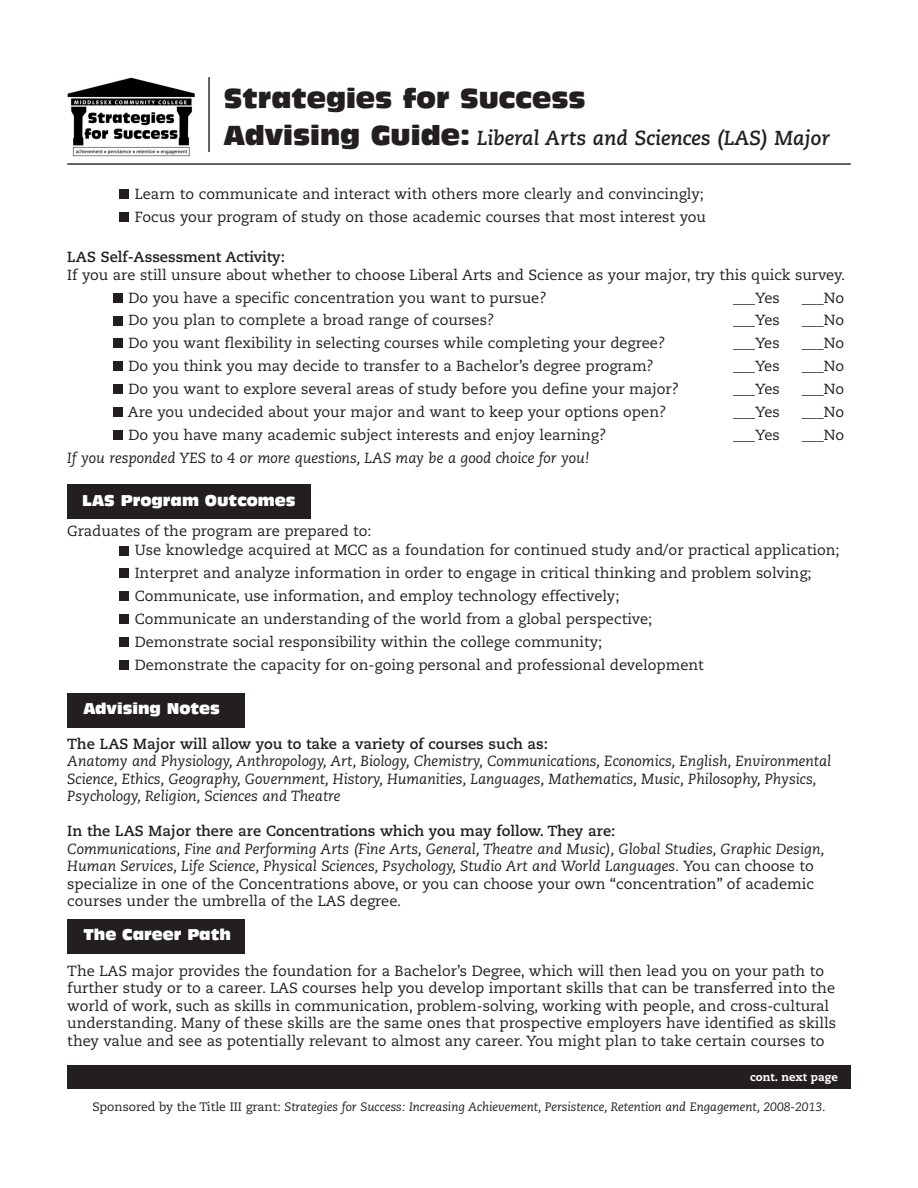
<style>
.page{position:relative;width:918px;height:1188px;background:#fff}
.page>*{position:absolute;margin:0;border:0;box-sizing:border-box;transform-origin:0 0}
.t1{font:25.8px "Incised 901 BT Compact";color:#231f20}
.t2{font:italic 700 20.25px "Caecilia";color:#231f20}
.t3{font:14.7px/23px "Caecilia";color:#231f20}
.t4{font:italic 14.7px/17.4px "Caecilia";color:#231f20}
.t5{font:700 14.7px "Caecilia";color:#231f20}
.t6{font:14.7px "Incised 901 BT Compact";color:#fff}
.t7{font:italic 12.15px "Caecilia";color:#231f20}
.t8{font:800 11.25px "Caecilia";color:#fff}
.s1{font-family:"Incised 901 BT Compact";font-weight:400;font-style:normal;font-size:25.8px}
.s2{font-style:normal}
</style>
<div class="page">
<hr style="left:67px;top:163px;width:784px;height:2px;background:#231f20">
<img style="left:67px;top:77px;width:128px;height:80px">
<div style="left:67px;top:1066px;width:784px;height:23px;background:#231f20"></div>
<div style="left:119px;top:546px;width:10px;height:9px;background:#231f20"></div>
<div style="left:113px;top:293px;width:10px;height:10px;background:#231f20"></div>
<div style="left:113px;top:316px;width:10px;height:9px;background:#231f20"></div>
<div style="left:113px;top:339px;width:10px;height:9px;background:#231f20"></div>
<div style="left:113px;top:362px;width:10px;height:9px;background:#231f20"></div>
<div style="left:113px;top:384px;width:10px;height:10px;background:#231f20"></div>
<div style="left:113px;top:407px;width:10px;height:10px;background:#231f20"></div>
<div style="left:113px;top:430px;width:10px;height:10px;background:#231f20"></div>
<div style="left:119px;top:569px;width:10px;height:9px;background:#231f20"></div>
<div style="left:119px;top:591px;width:10px;height:10px;background:#231f20"></div>
<div style="left:119px;top:614px;width:10px;height:10px;background:#231f20"></div>
<div style="left:119px;top:637px;width:10px;height:10px;background:#231f20"></div>
<div style="left:119px;top:660px;width:10px;height:10px;background:#231f20"></div>
<div style="left:119px;top:212px;width:10px;height:10px;background:#231f20"></div>
<div style="left:119px;top:189px;width:10px;height:10px;background:#231f20"></div>
<hr style="left:208px;top:77px;width:2px;height:75px;background:#231f20">
<div style="left:67px;top:693px;width:178px;height:34px;background:#231f20"></div>
<div style="left:67px;top:484px;width:243px;height:35px;background:#231f20"></div>
<div style="left:67px;top:919px;width:178px;height:35px;background:#231f20"></div>
<h1 class="t1" style="left:224px;top:88px;width:363px">Strategies for Success</h1>
<h2 class="t2" style="left:224px;top:129px;width:608px"><span class="s1">Advising Guide:</span> Liberal Arts and Sciences (LAS) Major</h2>
<p class="t3" style="left:135px;top:183px;width:573px">Learn to communicate and interact with others more clearly and convincingly;<br>Focus your program of study on those academic courses that most interest you</p>
<p class="t5" style="left:67px;top:251px;width:219px">LAS Self-Assessment Activity:</p>
<p class="t3" style="left:128px;top:264px;width:718px;text-indent:-61px">If you are still unsure about whether to choose Liberal Arts and Science as your major, try this quick survey.<br>Do you have a specific concentration you want to pursue?</p>
<p class="t3" style="left:733px;top:287px;width:48px">___Yes</p>
<p class="t3" style="left:802px;top:287px;width:44px">___No</p>
<p class="t3" style="left:128px;top:310px;width:367px">Do you plan to complete a broad range of courses?</p>
<p class="t3" style="left:733px;top:310px;width:48px">___Yes</p>
<p class="t3" style="left:802px;top:310px;width:44px">___No</p>
<p class="t3" style="left:128px;top:333px;width:538px">Do you want flexibility in selecting courses while completing your degree?</p>
<p class="t3" style="left:733px;top:333px;width:48px">___Yes</p>
<p class="t3" style="left:802px;top:333px;width:44px">___No</p>
<p class="t3" style="left:128px;top:356px;width:527px">Do you think you may decide to transfer to a Bachelor’s degree program?</p>
<p class="t3" style="left:733px;top:356px;width:48px">___Yes</p>
<p class="t3" style="left:802px;top:356px;width:44px">___No</p>
<p class="t3" style="left:128px;top:379px;width:552px">Do you want to explore several areas of study before you define your major?</p>
<p class="t3" style="left:733px;top:379px;width:48px">___Yes</p>
<p class="t3" style="left:802px;top:379px;width:44px">___No</p>
<p class="t3" style="left:128px;top:402px;width:540px">Are you undecided about your major and want to keep your options open?</p>
<p class="t3" style="left:733px;top:402px;width:48px">___Yes</p>
<p class="t3" style="left:802px;top:402px;width:44px">___No</p>
<p class="t3" style="left:128px;top:425px;width:479px">Do you have many academic subject interests and enjoy learning?</p>
<p class="t3" style="left:733px;top:425px;width:48px">___Yes</p>
<p class="t3" style="left:802px;top:425px;width:44px">___No</p>
<p class="t4" style="left:67px;top:451px;width:524px">If you responded YES to 4 or more questions, LAS may be a good choice for you!</p>
<p class="t6" style="left:82px;top:495px;width:215px">LAS Program Outcomes</p>
<p class="t3" style="left:135px;top:522px;width:706px;line-height:20px;text-indent:-67px">Graduates of the program are prepared to:<br>Use knowledge acquired at MCC as a foundation for continued study and/or practical application;</p>
<p class="t3" style="left:135px;top:563px;width:678px">Interpret and analyze information in order to engage in critical thinking and problem solving; Communicate, use information, and employ technology effectively;<br>Communicate an understanding of the world from a global perspective;<br>Demonstrate social responsibility within the college community;<br>Demonstrate the capacity for on-going personal and professional development</p>
<p class="t6" style="left:83px;top:702px;width:138px">Advising Notes</p>
<p class="t5" style="left:67px;top:738px;width:482px">The LAS Major will allow you to take a variety of courses such as:</p>
<p class="t4" style="left:67px;top:754px;width:766px">Anatomy and Physiology, Anthropology, Art, Biology, Chemistry, Communications, Economics, English, Environmental<br>Science, Ethics, Geography, Government, History, Humanities, Languages, Mathematics, Music, Philosophy, Physics,<br>Psychology, Religion, Sciences and Theatre</p>
<p class="t5" style="left:67px;top:825px;width:550px">In the LAS Major there are Concentrations which you may follow. They are:</p>
<p class="t4" style="left:67px;top:841px;width:759px">Communications, Fine and Performing Arts (Fine Arts, General, Theatre and Music), Global Studies, Graphic Design, Human Services, Life Science, Physical Sciences, Psychology, Studio Art and World Languages. <span class="s2">You can choose to specialize in one of the Concentrations above, or you can choose your own “concentration” of academic courses under the umbrella of the LAS degree.</span></p>
<p class="t6" style="left:83px;top:928px;width:149px">The Career Path</p>
<p class="t3" style="left:67px;top:963px;width:770px;line-height:17.4px">The LAS major provides the foundation for a Bachelor’s Degree, which will then lead you on your path to further study or to a career. LAS courses help you develop important skills that can be transferred into the world of work, such as skills in communication, problem-solving, working with people, and cross-cultural understanding. Many of these skills are the same ones that prospective employers have identified as skills they value and see as potentially relevant to almost any career. You might plan to take certain courses to</p>
<p class="t8" style="left:750px;top:1072px;width:89px">cont. next page</p>
<p class="t7" style="left:92px;top:1102px;width:735px"><span class="s2">Sponsored by the Title III grant:</span> Strategies for Success: Increasing Achievement, Persistence, Retention and Engagement, 2008-2013<span class="s2">.</span></p>
</div>
